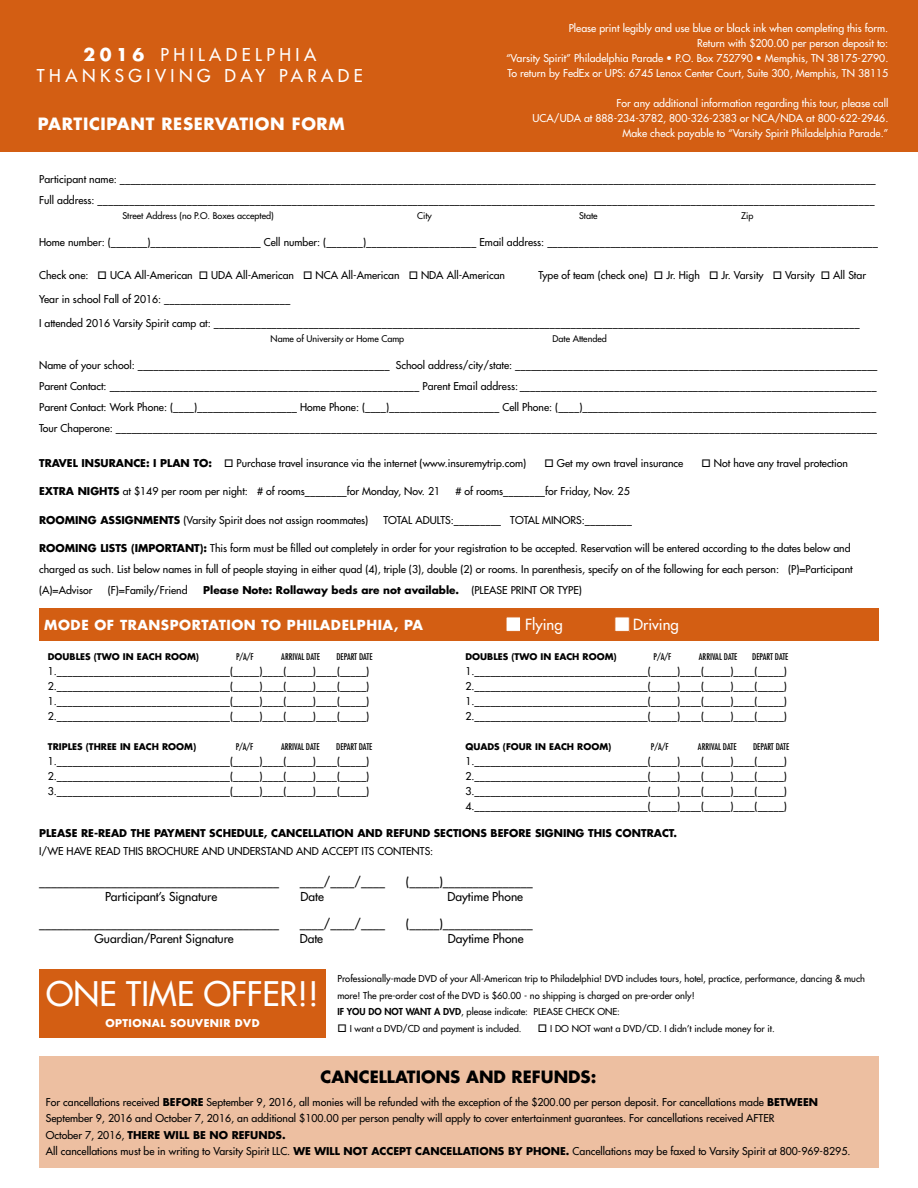
<style>
.page{position:relative;width:918px;height:1188px;background:#fff}
.page>*{position:absolute;margin:0;border:0;box-sizing:border-box;transform-origin:0 0}
.t1{font:33px "Futura";color:#fff}
.t2{font:17.25px/20.7px "Futura";letter-spacing:.26em;color:#fff;text-align:center}
.t3{font:700 16.5px "Futura";letter-spacing:.04em;color:#fff}
.t4{font:700 16.5px "Futura";color:#000}
.t5{font:15px "Futura";color:#fff}
.t6{font:700 13.5px "Futura";letter-spacing:.04em;color:#fff}
.t7{font:12px "Futura";color:#000}
.t8{font:10.5px/15px "Futura";color:#000;text-align:justify}
.t9{font:10.5px/15px "Futura";color:#fff;text-align:right}
.t10{font:700 10.5px "Futura";color:#000}
.t11{font:700 10.5px "Futura";letter-spacing:.04em;color:#fff}
.t12{font:9.3px/16.5px "Futura";color:#000}
.t13{font:condensed 9px "Futura";color:#000}
.t14{font:700 9px "Futura";color:#000}
.t15{font:9px "Futura";color:#000}
.s1{font-weight:700}
.s2{font-weight:400}
.s3{font-weight:800}
</style>
<div class="page">
<div style="left:0;top:0;width:918px;height:151px;background:#d35e13"></div>
<div style="left:39px;top:969px;width:287px;height:68px;background:#d35e13"></div>
<div style="left:39px;top:608px;width:840px;height:33px;background:#d35e13"></div>
<div style="left:39px;top:1056px;width:840px;height:112px;background:#edbfa1"></div>
<div style="left:615px;top:617px;width:15px;height:15px;background:#fff;border:1px solid #d35e13"></div>
<div style="left:506px;top:617px;width:15px;height:15px;background:#fff;border:1px solid #d35e13"></div>
<h2 class="t2" style="left:37px;top:44px;width:327px"><span class="s1">2016</span> PHILADELPHIA<br>THANKSGIVING DAY PARADE</h2>
<h3 class="t3" style="left:38px;top:113px;width:308px">PARTICIPANT RESERVATION FORM</h3>
<p class="t9" style="left:506px;top:21px;width:384px">Please print legibly and use blue or black ink when completing this form.<br>Return with $200.00 per person deposit to:<br>“Varsity Spirit” Philadelphia Parade • P.O. Box 752790 • Memphis, TN 38175-2790.<br>To return by FedEx or UPS: 6745 Lenox Center Court, Suite 300, Memphis, TN 38115</p>
<p class="t9" style="left:533px;top:96px;width:357px">For any additional information regarding this tour, please call<br>UCA/UDA at 888-234-3782, 800-326-2383 or NCA/NDA at 800-622-2946.<br>Make check payable to “Varsity Spirit Philadelphia Parade.”</p>
<p class="t8" style="left:39px;top:169px;width:838px;line-height:21px">Participant name: ________________________________________________________________________________________________________________________________________________<br>Full address: ____________________________________________________________________________________________________________________________________________________</p>
<p class="t15" style="left:122px;top:210px;width:153px">Street Address (no P.O. Boxes accepted)</p>
<p class="t15" style="left:417px;top:210px;width:16px">City</p>
<p class="t15" style="left:579px;top:210px;width:20px">State</p>
<p class="t15" style="left:741px;top:210px;width:14px">Zip</p>
<p class="t8" style="left:39px;top:235px;width:840px">Home number: (_______)_____________________ Cell number: (_______)_____________________ Email address: _______________________________________________________________</p>
<p class="t8" style="left:39px;top:268px;width:467px">Check one: □ UCA All-American □ UDA All-American □ NCA All-American □ NDA All-American</p>
<p class="t8" style="left:539px;top:268px;width:329px">Type of team (check one) □ Jr. High □ Jr. Varsity □ Varsity □ All Star</p>
<p class="t8" style="left:39px;top:292px;width:253px">Year in school Fall of 2016: ________________________</p>
<p class="t8" style="left:39px;top:316px;width:822px">I attended 2016 Varsity Spirit camp at: ___________________________________________________________________________________________________________________________</p>
<p class="t15" style="left:271px;top:333px;width:135px">Name of University or Home Camp</p>
<p class="t15" style="left:553px;top:333px;width:56px">Date Attended</p>
<p class="t8" style="left:39px;top:355px;width:840px;line-height:21px">Name of your school: ________________________________________________ School address/city/state: _____________________________________________________________________ Parent Contact: ___________________________________________________________ Parent Email address:____________________________________________________________________ Parent Contact: Work Phone: (____)___________________ Home Phone: (____)_____________________ Cell Phone: (____)________________________________________________________ Tour Chaperone: _________________________________________________________________________________________________________________________________________________</p>
<p class="t8" style="left:39px;top:455px;width:489px"><span class="s1">TRAVEL INSURANCE: I PLAN TO:</span> □ Purchase travel insurance via the internet (www.insuremytrip.com)</p>
<p class="t8" style="left:545px;top:455px;width:140px">□ Get my own travel insurance</p>
<p class="t8" style="left:702px;top:455px;width:148px">□ Not have any travel protection</p>
<p class="t8" style="left:39px;top:484px;width:403px"><span class="s1">EXTRA NIGHTS</span> at $149 per room per night: # of rooms________for Monday, Nov. 21</p>
<p class="t8" style="left:455px;top:484px;width:176px"># of rooms________for Friday, Nov. 25</p>
<p class="t8" style="left:39px;top:512px;width:331px"><span class="s1">ROOMING ASSIGNMENTS</span> (Varsity Spirit does not assign roommates)</p>
<p class="t8" style="left:383px;top:512px;width:250px">TOTAL ADULTS:_________ TOTAL MINORS:_________</p>
<p class="t8" style="left:39px;top:538px;width:815px;line-height:21px;text-align:left"><span class="s1">ROOMING LISTS (IMPORTANT):</span> This form must be filled out completely in order for your registration to be accepted. Reservation will be entered according to the dates below and charged as such. List below names in full of people staying in either quad (4), triple (3), double (2) or rooms. In parenthesis, specify on of the following for each person: (P)=Participant (A)=Advisor</p>
<p class="t8" style="left:108px;top:583px;width:81px">(F)=Family/Friend</p>
<p class="t10" style="left:203px;top:583px;width:380px">Please Note: Rollaway beds are not available. <span class="s2">(PLEASE PRINT OR TYPE)</span></p>
<p class="t6" style="left:44px;top:616px;width:380px">MODE OF TRANSPORTATION TO PHILADELPHIA, PA</p>
<h3 class="t5" style="left:525px;top:615px;width:39px">Flying</h3>
<h3 class="t5" style="left:633px;top:615px;width:47px">Driving</h3>
<p class="t14" style="left:48px;top:651px;width:153px">DOUBLES (TWO IN EACH ROOM)</p>
<p class="t13" style="left:236px;top:651px;width:19px">P/A/F</p>
<p class="t13" style="left:281px;top:651px;width:40px">ARRIVAL DATE</p>
<p class="t13" style="left:336px;top:651px;width:38px">DEPART DATE</p>
<p class="t8" style="left:48px;top:664px;width:323px">1._________________________________(_____)____(_____)____(_____)<br>2._________________________________(_____)____(_____)____(_____)<br>1._________________________________(_____)____(_____)____(_____)<br>2._________________________________(_____)____(_____)____(_____)</p>
<p class="t14" style="left:48px;top:741px;width:150px">TRIPLES (THREE IN EACH ROOM)</p>
<p class="t13" style="left:236px;top:741px;width:19px">P/A/F</p>
<p class="t13" style="left:281px;top:741px;width:40px">ARRIVAL DATE</p>
<p class="t13" style="left:336px;top:741px;width:38px">DEPART DATE</p>
<p class="t8" style="left:48px;top:754px;width:323px">1._________________________________(_____)____(_____)____(_____)<br>2._________________________________(_____)____(_____)____(_____)<br>3._________________________________(_____)____(_____)____(_____)</p>
<p class="t14" style="left:465px;top:651px;width:153px">DOUBLES (TWO IN EACH ROOM)</p>
<p class="t13" style="left:654px;top:651px;width:19px">P/A/F</p>
<p class="t13" style="left:699px;top:651px;width:40px">ARRIVAL DATE</p>
<p class="t13" style="left:752px;top:651px;width:38px">DEPART DATE</p>
<p class="t8" style="left:465px;top:664px;width:323px">1._________________________________(_____)____(_____)____(_____)<br>2._________________________________(_____)____(_____)____(_____)<br>1._________________________________(_____)____(_____)____(_____)<br>2._________________________________(_____)____(_____)____(_____)</p>
<p class="t14" style="left:465px;top:741px;width:147px">QUADS (FOUR IN EACH ROOM)</p>
<p class="t13" style="left:651px;top:741px;width:19px">P/A/F</p>
<p class="t13" style="left:698px;top:741px;width:40px">ARRIVAL DATE</p>
<p class="t13" style="left:753px;top:741px;width:38px">DEPART DATE</p>
<p class="t8" style="left:465px;top:754px;width:323px">1._________________________________(_____)____(_____)____(_____)<br>2._________________________________(_____)____(_____)____(_____)<br>3._________________________________(_____)____(_____)____(_____)<br>4._________________________________(_____)____(_____)____(_____)</p>
<p class="t10" style="left:39px;top:826px;width:639px">PLEASE RE-READ THE PAYMENT SCHEDULE, CANCELLATION AND REFUND SECTIONS BEFORE SIGNING THIS CONTRACT.</p>
<p class="t8" style="left:39px;top:844px;width:396px">I/WE HAVE READ THIS BROCHURE AND UNDERSTAND AND ACCEPT ITS CONTENTS:</p>
<p class="t7" style="left:39px;top:874px;width:242px">________________________________________</p>
<p class="t7" style="left:300px;top:874px;width:87px">____/____/____</p>
<p class="t7" style="left:406px;top:874px;width:129px">(_____)_______________</p>
<p class="t7" style="left:105px;top:889px;width:114px">Participant’s Signature</p>
<p class="t7" style="left:300px;top:889px;width:25px">Date</p>
<p class="t7" style="left:447px;top:889px;width:77px">Daytime Phone</p>
<p class="t7" style="left:39px;top:916px;width:242px">________________________________________</p>
<p class="t7" style="left:300px;top:916px;width:87px">____/____/____</p>
<p class="t7" style="left:406px;top:916px;width:129px">(_____)_______________</p>
<p class="t7" style="left:95px;top:931px;width:141px">Guardian/Parent Signature</p>
<p class="t7" style="left:300px;top:931px;width:25px">Date</p>
<p class="t7" style="left:448px;top:931px;width:77px">Daytime Phone</p>
<h1 class="t1" style="left:46px;top:972px;width:274px">ONE TIME OFFER!!</h1>
<p class="t11" style="left:105px;top:1015px;width:156px">OPTIONAL SOUVENIR DVD</p>
<p class="t12" style="left:337px;top:970px;width:529px">Professionally-made DVD of your All-American trip to Philadelphia! DVD includes tours, hotel, practice, performance, dancing &amp; much more! The pre-order cost of the DVD is $60.00 - no shipping is charged on pre-order only!<br><span class="s3">IF YOU DO NOT WANT A DVD</span>, please indicate: PLEASE CHECK ONE:</p>
<p class="t12" style="left:337px;top:1020px;width:186px">□ I want a DVD/CD and payment is included.</p>
<p class="t12" style="left:538px;top:1020px;width:238px">□ I DO NOT want a DVD/CD. I didn’t include money for it.</p>
<h3 class="t4" style="left:320px;top:1066px;width:277px">CANCELLATIONS AND REFUNDS:</h3>
<p class="t8" style="left:46px;top:1094px;width:806px;line-height:16.5px;text-align:left">For cancellations received <span class="s1">BEFORE</span> September 9, 2016, all monies will be refunded with the exception of the $200.00 per person deposit. For cancellations made <span class="s1">BETWEEN </span>September 9, 2016 and October 7, 2016, an additional $100.00 per person penalty will apply to cover entertainment guarantees. For cancellations received AFTER<br>October 7, 2016, <span class="s1">THERE WILL BE NO REFUNDS.<br></span>All cancellations must be in writing to Varsity Spirit LLC. <span class="s1">WE WILL NOT ACCEPT CANCELLATIONS BY PHONE.</span> Cancellations may be faxed to Varsity Spirit at 800-969-8295.</p>
</div>
